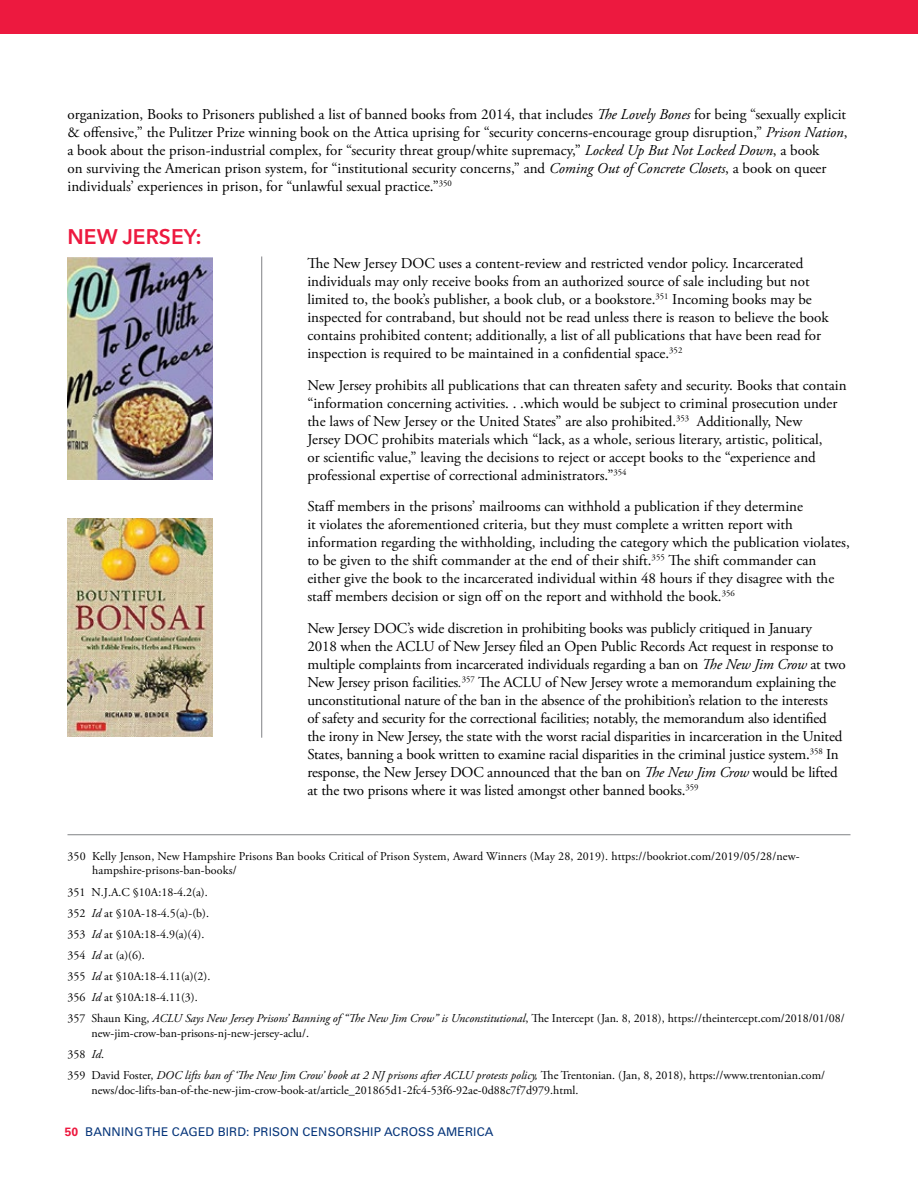
<style>
.page{position:relative;width:918px;height:1188px;background:#fff}
.page>*{position:absolute;margin:0;border:0;box-sizing:border-box;transform-origin:0 0}
.t1{font:600 21px "Avenir Next LT Pro";color:#ed193f}
.t2{font:15px/18px "Adobe Garamond Pro";color:#000}
.t3{font:12px/21.1px "Adobe Garamond Pro";color:#000}
.t4{font:12px "Univers LT Std";letter-spacing:.01em;color:#06357a}
.s1{font-style:italic}
.s2{font-weight:700;color:#ed193f}
</style>
<div class="page">
<div style="left:0;top:0;width:918px;height:34px;background:#ed193f"></div>
<hr style="left:68px;top:834px;width:783px;height:1px;background:#808285">
<img style="left:68px;top:257px;width:145px;height:222px">
<img style="left:68px;top:518px;width:145px;height:218px">
<hr style="left:261px;top:256px;width:1px;height:482px;background:#808285">
<p class="t2" style="left:68px;top:106px;width:782px">organization, Books to Prisoners published a list of banned books from 2014, that includes <span class="s1">The Lovely Bones</span> for being “sexually explicit &amp; offensive,” the Pulitzer Prize winning book on the Attica uprising for “security concerns-encourage group disruption,” <span class="s1">Prison Nation</span>, a book about the prison-industrial complex, for “security threat group/white supremacy,” <span class="s1">Locked Up But Not Locked Down</span>, a book<br>on surviving the American prison system, for “institutional security concerns,” and <span class="s1">Coming Out of Concrete Closets</span>, a book on queer individuals’ experiences in prison, for “unlawful sexual practice.”<sup>350</sup></p>
<h1 class="t1" style="left:68px;top:223px;width:136px">NEW JERSEY:</h1>
<p class="t2" style="left:307px;top:255px;width:523px">The New Jersey DOC uses a content-review and restricted vendor policy. Incarcerated individuals may only receive books from an authorized source of sale including but not limited to, the book’s publisher, a book club, or a bookstore.<sup>351</sup> Incoming books may be inspected for contraband, but should not be read unless there is reason to believe the book contains prohibited content; additionally, a list of all publications that have been read for inspection is required to be maintained in a confidential space.<sup>352</sup></p>
<p class="t2" style="left:307px;top:377px;width:541px">New Jersey prohibits all publications that can threaten safety and security. Books that contain “information concerning activities. . .which would be subject to criminal prosecution under the laws of New Jersey or the United States” are also prohibited.<sup>353</sup> Additionally, New<br>Jersey DOC prohibits materials which “lack, as a whole, serious literary, artistic, political,<br>or scientific value,” leaving the decisions to reject or accept books to the “experience and professional expertise of correctional administrators.”<sup>354</sup></p>
<p class="t2" style="left:307px;top:498px;width:544px">Staff members in the prisons’ mailrooms can withhold a publication if they determine<br>it violates the aforementioned criteria, but they must complete a written report with information regarding the withholding, including the category which the publication violates, to be given to the shift commander at the end of their shift.<sup>355</sup> The shift commander can either give the book to the incarcerated individual within 48 hours if they disagree with the staff members decision or sign off on the report and withhold the book.<sup>356</sup></p>
<p class="t2" style="left:307px;top:620px;width:540px">New Jersey DOC’s wide discretion in prohibiting books was publicly critiqued in January<br>2018 when the ACLU of New Jersey filed an Open Public Records Act request in response to multiple complaints from incarcerated individuals regarding a ban on <span class="s1">The New Jim Crow</span> at two New Jersey prison facilities<span class="s1">.</span><sup>357</sup> The ACLU of New Jersey wrote a memorandum explaining the unconstitutional nature of the ban in the absence of the prohibition’s relation to the interests<br>of safety and security for the correctional facilities; notably, the memorandum also identified the irony in New Jersey, the state with the worst racial disparities in incarceration in the United States, banning a book written to examine racial disparities in the criminal justice system.<sup>358</sup> In response, the New Jersey DOC announced that the ban on <span class="s1">The New Jim Crow</span> would be lifted at the two prisons where it was listed amongst other banned books.<sup>359</sup></p>
<p class="t3" style="left:92px;top:849px;width:709px;line-height:14.4px;text-indent:-25px">350 Kelly Jenson, New Hampshire Prisons Ban books Critical of Prison System, Award Winners (May 28, 2019). https://bookriot.com/2019/05/28/new&shy;hampshire-prisons-ban-books/</p>
<p class="t3" style="left:68px;top:882px;width:779px">351 N.J.A.C §10A:18-4.2(a).<br>352 <span class="s1">Id</span> at §10A-18-4.5(a)-(b).<br>353 <span class="s1">Id</span> at §10A:18-4.9(a)(4).<br>354 <span class="s1">Id</span> at (a)(6).<br>355 <span class="s1">Id</span> at §10A:18-4.11(a)(2).<br>356 <span class="s1">Id</span> at §10A:18-4.11(3).<br>357 Shaun King, <span class="s1">ACLU Says New Jersey Prisons’ Banning of “The New Jim Crow” is Unconstitutional</span>, The Intercept (Jan. 8, 2018), https://theintercept.com/2018/01/08/</p>
<p class="t3" style="left:68px;top:1023px;width:759px;text-indent:24px">new-jim-crow-ban-prisons-nj-new-jersey-aclu/.<br>358 <span class="s1">Id</span>.<br>359 David Foster, <span class="s1">DOC lifts ban of ‘The New Jim Crow’ book at 2 NJ prisons after ACLU protests policy,</span> The Trentonian. (Jan, 8, 2018), https://www.trentonian.com/</p>
<p class="t3" style="left:92px;top:1080px;width:488px">news/doc-lifts-ban-of-the-new-jim-crow-book-at/article_201865d1-2fc4-53f6-92ae-0d88c7f7d979.html.</p>
<p class="t4" style="left:65px;top:1125px;width:430px"><span class="s2">50</span> BANNING THE CAGED BIRD: PRISON CENSORSHIP ACROSS AMERICA</p>
</div>
